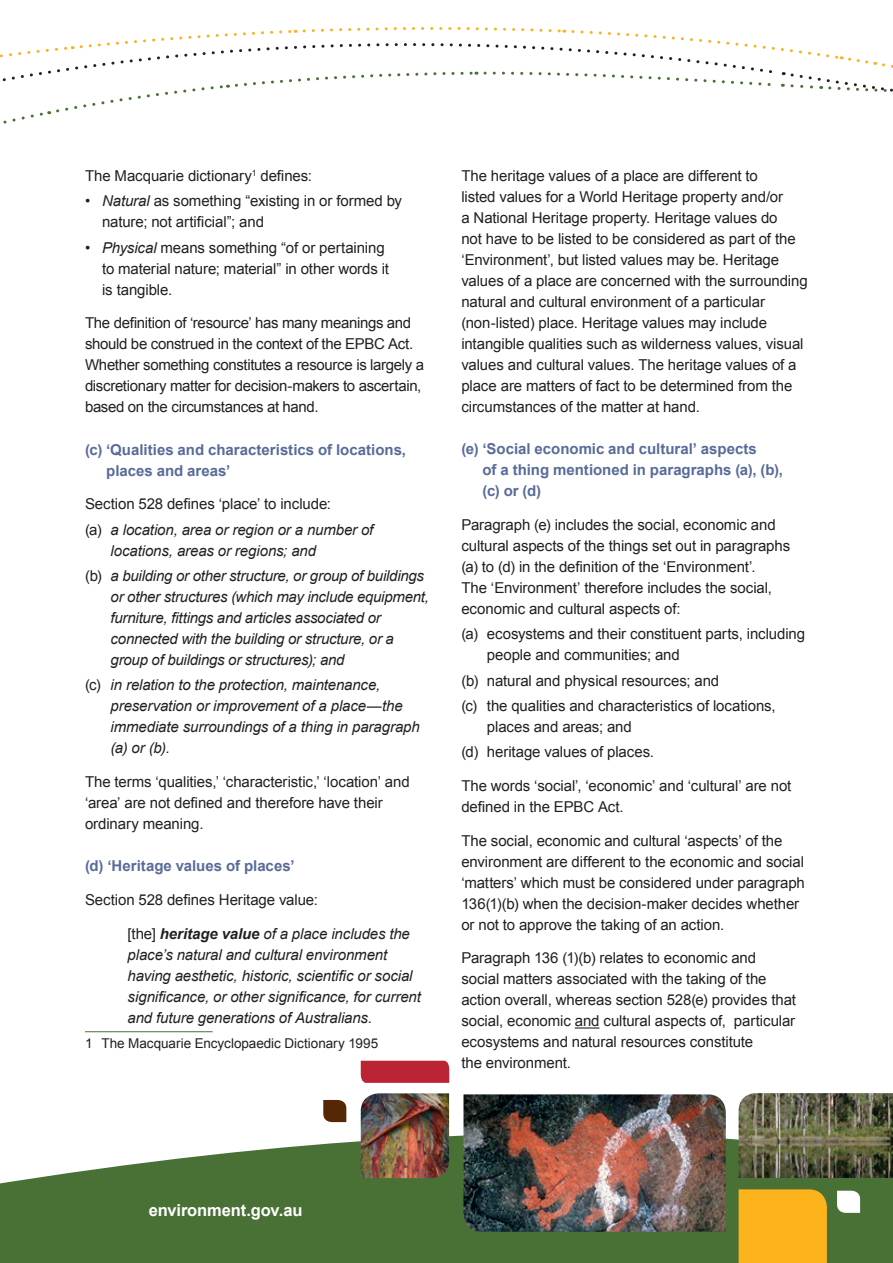
<style>
.page{position:relative;width:893px;height:1263px;background:#fff}
.page>*{position:absolute;margin:0;border:0;box-sizing:border-box;transform-origin:0 0}
.t1{font:700 16.5px "Arial";letter-spacing:-.01em;color:#fff}
.Text{font:15px/21px "Arial";letter-spacing:-.01em;color:#231f20}
.Text-2{font:italic 15px/21px "Arial";letter-spacing:-.01em;color:#231f20}
.Subhead_4{font:700 15px/21px "Arial";color:#596b99}
.Footnote_text{font:13.5px "Arial";color:#231f20}
.s1{font-style:italic}
.s2{font-style:normal}
.s3{font-weight:700}
</style>
<div class="page">
<svg style="left:0;top:1080px;width:893px;height:183px;fill:#497136"></svg>
<img style="left:361px;top:1093px;width:88px;height:85px">
<svg style="left:323px;top:1100px;width:23px;height:22px"></svg>
<img style="left:739px;top:1093px;width:154px;height:85px">
<div style="left:739px;top:1189px;width:88px;height:74px;background:#fcb31c"></div>
<svg style="left:837px;top:1191px;width:23px;height:22px"></svg>
<img style="left:463px;top:1094px;width:263px;height:138px">
<div style="left:361px;top:1061px;width:88px;height:22px;background:#bb2435"></div>
<svg style="left:0;top:27px;width:893px;height:97px"></svg>
<hr style="left:85px;top:1031px;width:128px;height:1px;background:#497136">
<svg style="left:575px;top:1027px;width:24px;height:1px"></svg>
<p class="Text" style="left:85px;top:165px;width:229px">The Macquarie dictionary<sup>1</sup> defines:</p>
<p class="Text" style="left:102px;top:191px;width:302px;text-indent:-17px">• <span class="s1">Natural</span> as something “existing in or formed by nature; not artificial”; and</p>
<p class="Text" style="left:102px;top:237px;width:289px;text-indent:-17px">• <span class="s1">Physical</span> means something “of or pertaining to material nature; material” in other words it is tangible.</p>
<p class="Text" style="left:85px;top:313px;width:341px">The definition of ‘resource’ has many meanings and should be construed in the context of the EPBC Act.<br>Whether something constitutes a resource is largely a discretionary matter for decision-makers to ascertain, based on the circumstances at hand.</p>
<p class="Subhead_4" style="left:106px;top:439px;width:301px;text-indent:-21px">(c) ‘Qualities and characteristics of locations, places and areas’</p>
<p class="Text" style="left:85px;top:494px;width:247px">Section 528 defines ‘place’ to include:</p>
<p class="Text-2" style="left:111px;top:519px;width:264px;text-indent:-26px"><span class="s2">(a)</span> a location, area or region or a number of locations, areas or regions; and</p>
<p class="Text-2" style="left:111px;top:565px;width:320px;text-indent:-26px"><span class="s2">(b)</span> a building or other structure, or group of buildings or other structures (which may include equipment, furniture, fittings and articles associated or connected with the building or structure, or a group of buildings or structures); and</p>
<p class="Text-2" style="left:111px;top:674px;width:311px;text-indent:-26px"><span class="s2">(c)</span> in relation to the protection, maintenance, preservation or improvement of a place—the immediate surroundings of a thing in paragraph (a) or (b).</p>
<p class="Text" style="left:85px;top:771px;width:326px">The terms ‘qualities,’ ‘characteristic,’ ‘location’ and ‘area’ are not defined and therefore have their ordinary meaning.</p>
<p class="Subhead_4" style="left:85px;top:856px;width:211px">(d) ‘Heritage values of places’</p>
<p class="Text" style="left:85px;top:889px;width:234px">Section 528 defines Heritage value:</p>
<p class="Text-2" style="left:128px;top:923px;width:295px"><span class="s2">[the]</span> <span class="s3">heritage value</span> of a place includes the place’s natural and cultural environment having aesthetic, historic, scientific or social significance, or other significance, for current and future generations of Australians.</p>
<p class="Footnote_text" style="left:85px;top:1035px;width:295px">1 The Macquarie Encyclopaedic Dictionary 1995</p>
<p class="Text" style="left:461px;top:165px;width:348px">The heritage values of a place are different to<br>listed values for a World Heritage property and/or<br>a National Heritage property. Heritage values do<br>not have to be listed to be considered as part of the ‘Environment’, but listed values may be. Heritage values of a place are concerned with the surrounding natural and cultural environment of a particular (non-listed) place. Heritage values may include intangible qualities such as wilderness values, visual values and cultural values. The heritage values of a place are matters of fact to be determined from the circumstances of the matter at hand.</p>
<p class="Subhead_4" style="left:483px;top:439px;width:302px;text-indent:-21px">(e) ‘Social economic and cultural’ aspects<br>of a thing mentioned in paragraphs (a), (b), (c) or (d)</p>
<p class="Text" style="left:461px;top:514px;width:330px">Paragraph (e) includes the social, economic and cultural aspects of the things set out in paragraphs (a) to (d) in the definition of the ‘Environment’.<br>The ‘Environment’ therefore includes the social, economic and cultural aspects of:</p>
<p class="Text" style="left:487px;top:624px;width:320px;text-indent:-26px">(a) ecosystems and their constituent parts, including people and communities; and</p>
<p class="Text" style="left:461px;top:670px;width:259px">(b) natural and physical resources; and</p>
<p class="Text" style="left:487px;top:695px;width:290px;text-indent:-26px">(c) the qualities and characteristics of locations, places and areas; and</p>
<p class="Text" style="left:461px;top:741px;width:194px">(d) heritage values of places.</p>
<p class="Text" style="left:461px;top:775px;width:331px">The words ‘social’, ‘economic’ and ‘cultural’ are not defined in the EPBC Act.</p>
<p class="Text" style="left:461px;top:830px;width:345px">The social, economic and cultural ‘aspects’ of the environment are different to the economic and social ‘matters’ which must be considered under paragraph 136(1)(b) when the decision-maker decides whether or not to approve the taking of an action.</p>
<p class="Text" style="left:461px;top:948px;width:336px">Paragraph 136 (1)(b) relates to economic and social matters associated with the taking of the action overall, whereas section 528(e) provides that social, economic and cultural aspects of, particular ecosystems and natural resources constitute<br>the environment.</p>
<p class="t1" style="left:149px;top:1199px;width:155px">environment.gov.au</p>
</div>
